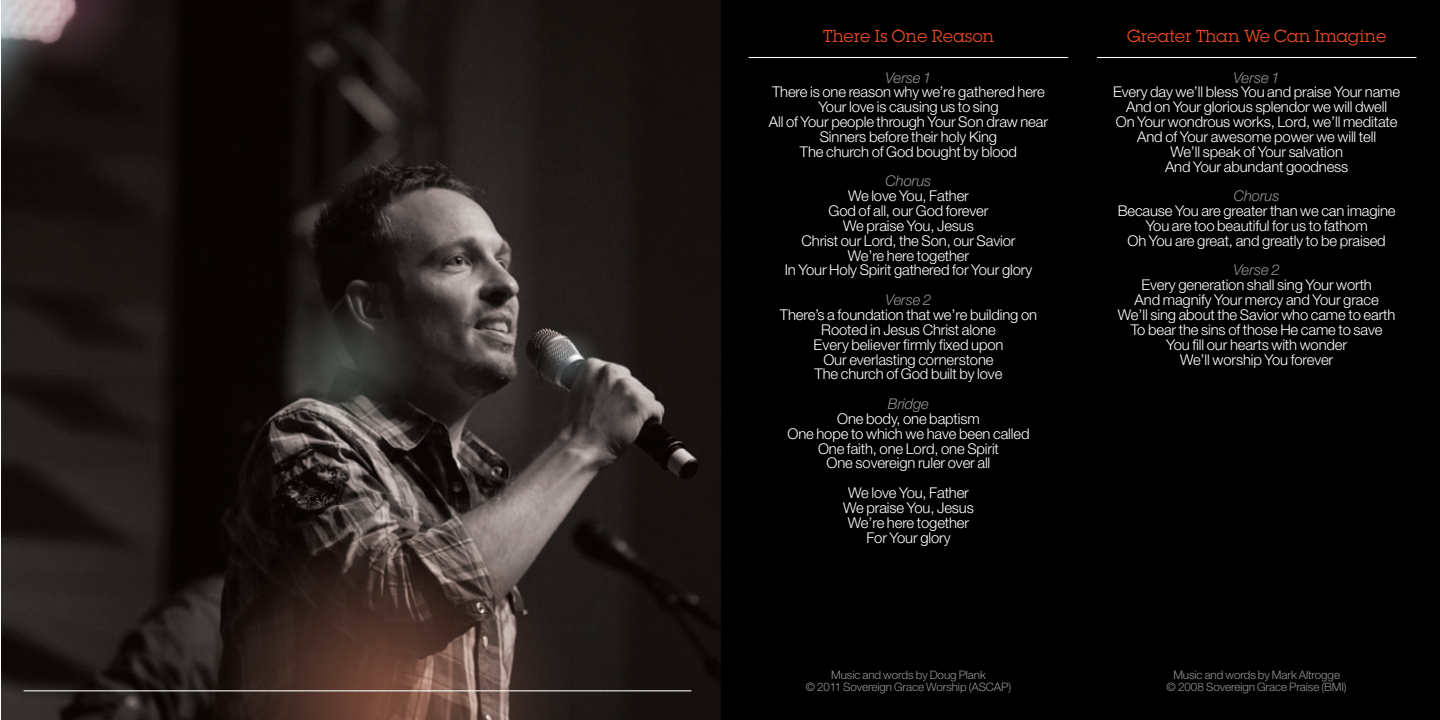
<style>
.page{position:relative;width:1440px;height:720px;background:#fff}
.page>*{position:absolute;margin:0;border:0;box-sizing:border-box;transform-origin:0 0}
.t1{font:17px "Lubalin Graph";letter-spacing:.025em;color:#f04d22}
.t2{font:300 14.8px/14.8px "Helvetica Neue";letter-spacing:-.01em;color:#fff;text-align:center}
.t3{font:italic 300 14.8px "Helvetica Neue";letter-spacing:-.01em;color:#939598}
.t4{font:300 11.6px/12.8px "Helvetica Neue";letter-spacing:-.01em;color:#939598;text-align:center}
</style>
<div class="page">
<div style="left:720px;top:0;width:720px;height:720px;background:#000"></div>
<hr style="left:749px;top:57px;width:319px;height:1px;background:#fff">
<hr style="left:1097px;top:57px;width:319px;height:1px;background:#fff">
<img style="left:1px;top:0;width:719px;height:720px">
<hr style="left:24px;top:690px;width:667px;height:1px;background:#fff">
<p class="t1" style="left:823px;top:25px;width:172px">There Is One Reason</p>
<p class="t1" style="left:1127px;top:25px;width:261px">Greater Than We Can Imagine</p>
<p class="t3" style="left:885px;top:68px;width:48px">Verse 1</p>
<p class="t2" style="left:769px;top:84px;width:281px">There is one reason why we’re gathered here Your love is causing us to sing<br>All of Your people through Your Son draw near Sinners before their holy King<br>The church of God bought by blood</p>
<p class="t3" style="left:886px;top:172px;width:47px">Chorus</p>
<p class="t2" style="left:785px;top:188px;width:249px">We love You, Father<br>God of all, our God forever<br>We praise You, Jesus<br>Christ our Lord, the Son, our Savior<br>We’re here together<br>In Your Holy Spirit gathered for Your glory</p>
<p class="t3" style="left:886px;top:291px;width:47px">Verse 2</p>
<p class="t2" style="left:780px;top:307px;width:259px">There’s a foundation that we’re building on<br>Rooted in Jesus Christ alone<br>Every believer firmly fixed upon<br>Our everlasting cornerstone<br>The church of God built by love</p>
<p class="t3" style="left:888px;top:395px;width:43px">Bridge</p>
<p class="t2" style="left:788px;top:411px;width:243px">One body, one baptism<br>One hope to which we have been called<br>One faith, one Lord, one Spirit<br>One sovereign ruler over all</p>
<p class="t2" style="left:843px;top:485px;width:132px">We love You, Father<br>We praise You, Jesus<br>We’re here together<br>For Your glory</p>
<p class="t3" style="left:1234px;top:68px;width:48px">Verse 1</p>
<p class="t2" style="left:1113px;top:84px;width:288px">Every day we’ll bless You and praise Your name And on Your glorious splendor we will dwell<br>On Your wondrous works, Lord, we’ll meditate And of Your awesome power we will tell<br>We’ll speak of Your salvation<br>And Your abundant goodness</p>
<p class="t3" style="left:1234px;top:187px;width:47px">Chorus</p>
<p class="t2" style="left:1118px;top:203px;width:279px">Because You are greater than we can imagine<br>You are too beautiful for us to fathom<br>Oh You are great, and greatly to be praised</p>
<p class="t3" style="left:1234px;top:261px;width:48px">Verse 2</p>
<p class="t2" style="left:1118px;top:277px;width:279px">Every generation shall sing Your worth<br>And magnify Your mercy and Your grace We’ll sing about the Savior who came to earth To bear the sins of those He came to save You fill our hearts with wonder<br>We’ll worship You forever</p>
<p class="t4" style="left:806px;top:668px;width:207px">Music and words by Doug Plank<br>© 2011 Sovereign Grace Worship (ASCAP)</p>
<p class="t4" style="left:1167px;top:668px;width:182px">Music and words by Mark Altrogge<br>© 2008 Sovereign Grace Praise (BMI)</p>
</div>
